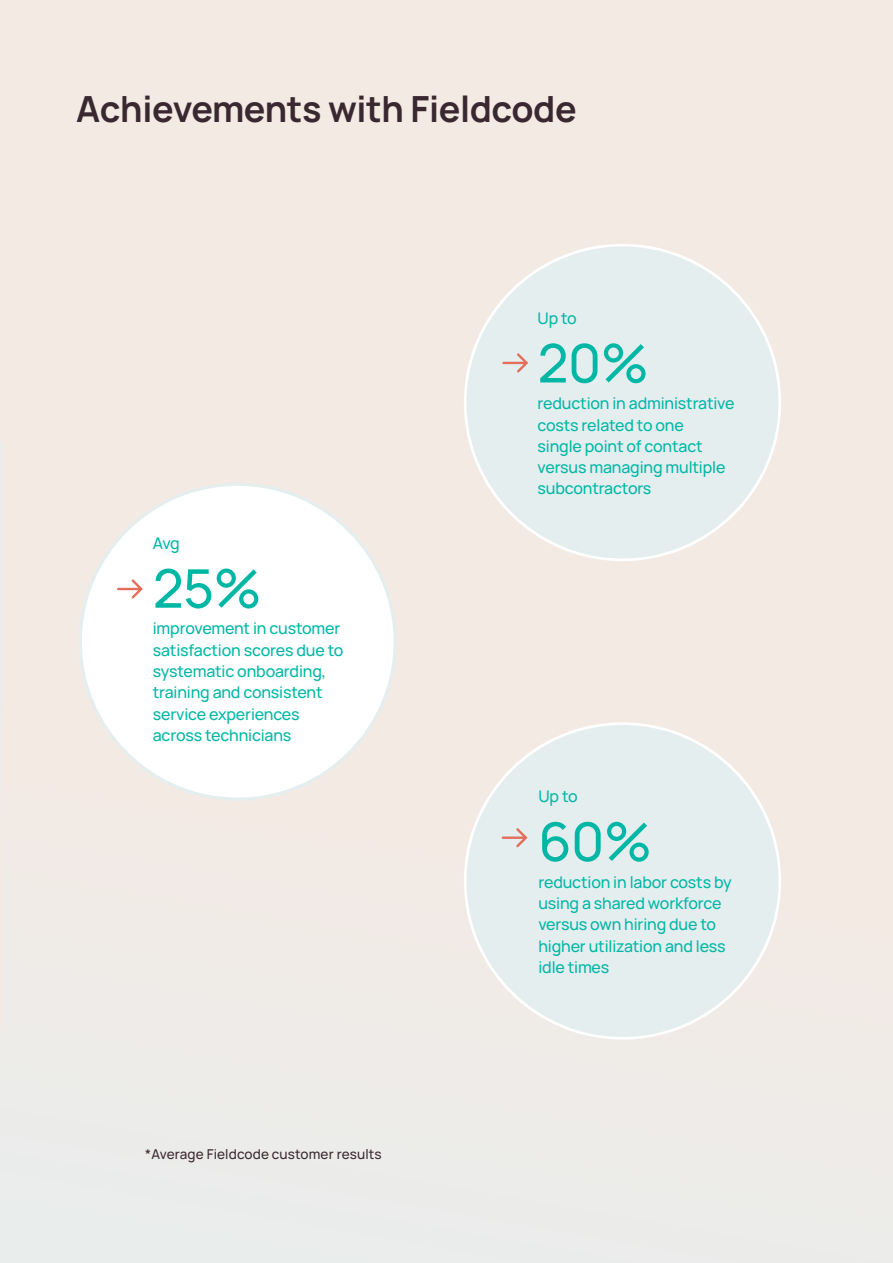
<style>
.page{position:relative;width:893px;height:1263px;background:#f3eae4}
.page>*{position:absolute;margin:0;border:0;box-sizing:border-box;transform-origin:0 0}
.t1{font:500 53.25px "Manrope";color:#00b7a5}
.t2{font:700 36px "Manrope";letter-spacing:-.01em;color:#3a2831}
.t3{font:500 16.05px/21.3px "Manrope";letter-spacing:-.01em;color:#00b7a5}
.t4{font:500 13.5px "Manrope";letter-spacing:.01em;color:#3a2831}
</style>
<div class="page">
<hr style="left:0;top:443px;width:1px;height:583px;background:#edece9">
<div style="left:80px;top:484px;width:315px;height:315px;background:#fff;border-radius:50%"></div>
<svg style="left:117px;top:579px;width:26px;height:19px"></svg>
<div style="left:465px;top:245px;width:315px;height:315px;background:#e5eeef;border-radius:50%"></div>
<svg style="left:502px;top:353px;width:26px;height:19px"></svg>
<div style="left:465px;top:724px;width:315px;height:314px;background:#e5eeef;border-radius:50%"></div>
<svg style="left:502px;top:828px;width:26px;height:19px"></svg>
<h2 class="t2" style="left:76px;top:79px;width:502px">Achievements with Fieldcode</h2>
<p class="t3" style="left:153px;top:531px;width:29px">Avg</p>
<h1 class="t1" style="left:153px;top:547px;width:110px">25%</h1>
<p class="t3" style="left:153px;top:617px;width:192px">improvement in customer satisfaction scores due to systematic onboarding, training and consistent service experiences across technicians</p>
<p class="t4" style="left:145px;top:1143px;width:238px">*Average Fieldcode customer results</p>
<p class="t3" style="left:538px;top:306px;width:41px">Up to</p>
<h1 class="t1" style="left:538px;top:322px;width:113px">20%</h1>
<p class="t3" style="left:538px;top:392px;width:199px">reduction in administrative costs related to one<br>single point of contact versus managing multiple subcontractors</p>
<p class="t3" style="left:538px;top:785px;width:41px">Up to</p>
<h1 class="t1" style="left:538px;top:800px;width:115px">60%</h1>
<p class="t3" style="left:538px;top:870px;width:195px">reduction in labor costs by using a shared workforce versus own hiring due to higher utilization and less idle times</p>
</div>
